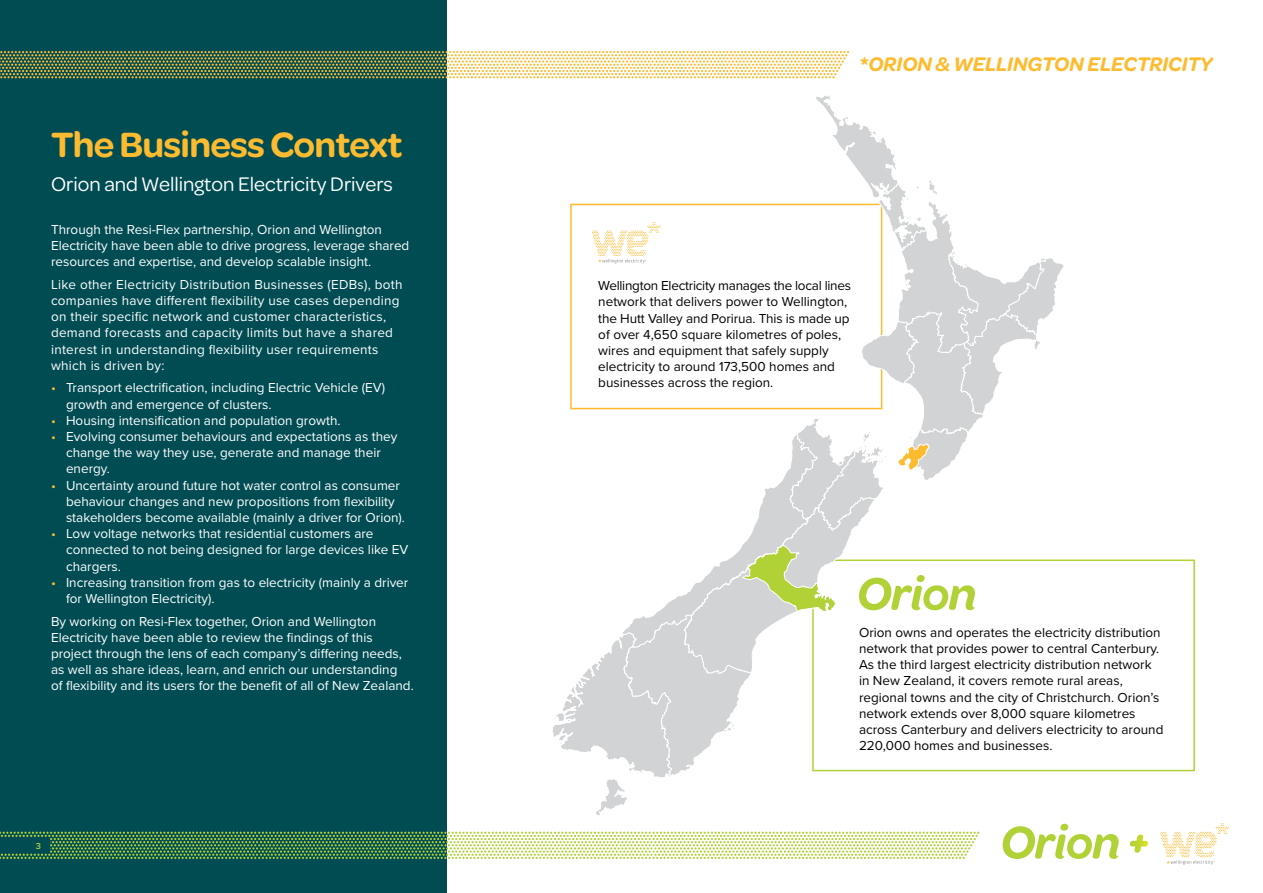
<style>
.page{position:relative;width:1263px;height:893px;background:#fff}
.page>*{position:absolute;margin:0;border:0;box-sizing:border-box;transform-origin:0 0}
.t1{font:600 37.5px "Omnes";letter-spacing:-.02em;color:#fdbb30}
.t2{font:italic 900 34.5px "Omnes";color:#fff}
.t3{font:21px "Omnes";color:#fff}
.t4{font:italic 600 21px "Omnes";color:#fdbb30}
.t5{font:13.5px/16.2px "Proxima Nova";color:#fff}
.t6{font:13.5px/16.2px "Proxima Nova";color:#000}
.t7{font:13.5px/16.2px "Proxima Nova";letter-spacing:.02em;color:#fff}
.t8{font:600 9px "Proxima Nova";color:#b0d236}
.s1{color:#fdbb30}
</style>
<div class="page">
<div style="left:0;top:0;width:446px;height:893px;background:#004c53"></div>
<svg style="left:0;top:832px;width:979px;height:27px"></svg>
<svg style="left:1160px;top:823px;width:69px;height:42px"></svg>
<svg style="left:1003px;top:824px;width:116px;height:35px"></svg>
<div style="left:0;top:837px;width:49px;height:16px;background:#004c53"></div>
<svg style="left:552px;top:95px;width:513px;height:721px"></svg>
<svg style="left:0;top:51px;width:849px;height:27px"></svg>
<h1 class="t1" style="left:51px;top:118px;width:353px">The Business Context</h1>
<h3 class="t3" style="left:51px;top:170px;width:343px">Orion and Wellington Electricity Drivers</h3>
<h3 class="t4" style="left:859px;top:50px;width:355px">*ORION &amp; WELLINGTON ELECTRICITY</h3>
<p class="t5" style="left:51px;top:221px;width:360px">Through the Resi-Flex partnership, Orion and Wellington<br>Electricity have been able to drive progress, leverage shared resources and expertise, and develop scalable insight.</p>
<p class="t7" style="left:51px;top:276px;width:353px">Like other Electricity Distribution Businesses (EDBs), both companies have different flexibility use cases depending on their specific network and customer characteristics, demand forecasts and capacity limits but have a shared interest in understanding flexibility user requirements which is driven by:</p>
<p class="t5" style="left:66px;top:379px;width:320px;text-indent:-15px"><span class="s1">•</span> Transport electrification, including Electric Vehicle (EV) growth and emergence of clusters.</p>
<p class="t5" style="left:51px;top:412px;width:291px"><span class="s1">•</span> Housing intensification and population growth.</p>
<p class="t5" style="left:66px;top:428px;width:333px;text-indent:-15px"><span class="s1">•</span> Evolving consumer behaviours and expectations as they change the way they use, generate and manage their energy.</p>
<p class="t5" style="left:66px;top:476px;width:340px;text-indent:-15px"><span class="s1">•</span> Uncertainty around future hot water control as consumer behaviour changes and new propositions from flexibility stakeholders become available (mainly a driver for Orion).</p>
<p class="t5" style="left:66px;top:525px;width:344px;text-indent:-15px"><span class="s1">•</span> Low voltage networks that residential customers are connected to not being designed for large devices like EV chargers.</p>
<p class="t5" style="left:66px;top:574px;width:344px;text-indent:-15px"><span class="s1">•</span> Increasing transition from gas to electricity (mainly a driver for Wellington Electricity).</p>
<p class="t5" style="left:51px;top:612px;width:364px">By working on Resi-Flex together, Orion and Wellington Electricity have been able to review the findings of this project through the lens of each company’s differing needs, as well as share ideas, learn, and enrich our understanding<br>of flexibility and its users for the benefit of all of New Zealand.</p>
<p class="t6" style="left:859px;top:623px;width:306px">Orion owns and operates the electricity distribution network that provides power to central Canterbury.<br>As the third largest electricity distribution network in New Zealand, it covers remote rural areas, regional towns and the city of Christchurch. Orion’s network extends over 8,000 square kilometres across Canterbury and delivers electricity to around 220,000 homes and businesses.</p>
<p class="t6" style="left:598px;top:277px;width:254px">Wellington Electricity manages the local lines network that delivers power to Wellington, the Hutt Valley and Porirua. This is made up of over 4,650 square kilometres of poles, wires and equipment that safely supply electricity to around 173,500 homes and businesses across the region.</p>
<p class="t8" style="left:36px;top:839px;width:7px">3</p>
<h2 class="t2" style="left:1129px;top:818px;width:21px">+</h2>
</div>
